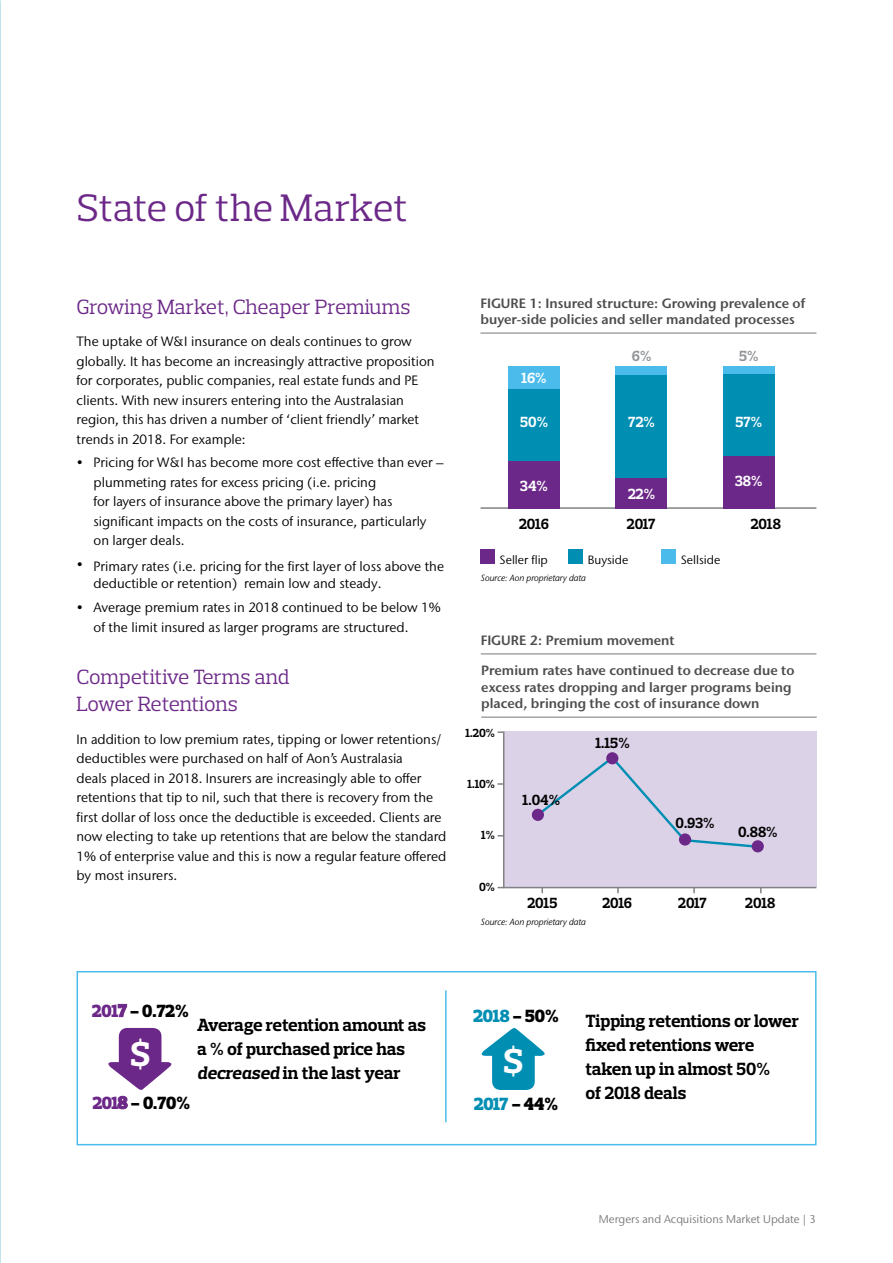
<style>
.page{position:relative;width:893px;height:1263px;background:#fff}
.page>*{position:absolute;margin:0;border:0;box-sizing:border-box;transform-origin:0 0}
.t1{font:39px "Prelo Slab";letter-spacing:-.015em;color:#6c2888}
.t2{font:700 35.1px "Prelo Slab";color:#fff}
.t3{font:21px/27px "Prelo Slab";color:#6c2888}
.t4{font:700 18px/24px "Prelo Slab";letter-spacing:-.01em;color:#000}
.t5{font:900 18px "Prelo Slab";letter-spacing:-.02em;color:#000}
.t6{font:900 18px "Prelo Slab";letter-spacing:-.01em;color:#008eb3}
.t7{font:700 15px "Prelo Slab";letter-spacing:-.01em;color:#000}
.t8{font:700 15px "Prelo Slab";color:#fff}
.t9{font:700 15px "Prelo Slab";color:#939598}
.t10{font:13.5px/19.5px "Stone Sans IIITC Pro";color:#000}
.t11{font:600 13.5px/16.5px "Stone Sans IIITC Pro";color:#4d4d4f}
.t12{font:12px "Stone Sans IIITC Pro";color:#000}
.t13{font:700 12px "Prelo Slab";color:#000}
.t14{font:11.25px "Stone Sans IIITC Pro";color:#77787b}
.t15{font:italic 9px "Stone Sans IIITC Pro";color:#000}
.s1{color:#6c2888}
.s2{font-style:italic}
.s3{color:#000}
</style>
<div class="page">
<div style="left:77px;top:971px;width:739px;height:174px;border:2px solid #4bbbeb"></div>
<hr style="left:0;top:0;width:1px;height:529px;background:#0058a9">
<hr style="left:480px;top:333px;width:336px;height:1px;background:#77787b">
<hr style="left:480px;top:507px;width:336px;height:2px;background:#808285">
<div style="left:509px;top:460px;width:51px;height:49px;background:#6c2888"></div>
<div style="left:509px;top:388px;width:51px;height:72px;background:#008eb3"></div>
<div style="left:509px;top:366px;width:51px;height:22px;background:#4bbbeb"></div>
<div style="left:616px;top:477px;width:51px;height:32px;background:#6c2888"></div>
<div style="left:616px;top:375px;width:51px;height:103px;background:#008eb3"></div>
<div style="left:616px;top:366px;width:51px;height:9px;background:#4bbbeb"></div>
<div style="left:723px;top:455px;width:51px;height:54px;background:#6c2888"></div>
<div style="left:723px;top:373px;width:51px;height:82px;background:#008eb3"></div>
<div style="left:723px;top:366px;width:51px;height:7px;background:#4bbbeb"></div>
<div style="left:480px;top:549px;width:15px;height:15px;background:#6c2888"></div>
<div style="left:569px;top:549px;width:14px;height:15px;background:#008eb3"></div>
<div style="left:662px;top:549px;width:14px;height:15px;background:#4bbbeb"></div>
<hr style="left:481px;top:653px;width:335px;height:1px;background:#77787b">
<hr style="left:481px;top:717px;width:336px;height:1px;background:#77787b">
<div style="left:502px;top:731px;width:315px;height:158px;background:#dcd2e7"></div>
<div style="left:534px;top:754px;width:226px;height:95px;background:#dcd2e7"></div>
<div style="left:532px;top:809px;width:12px;height:12px;background:#6c2888;border-radius:50%"></div>
<div style="left:606px;top:752px;width:12px;height:12px;background:#6c2888;border-radius:50%"></div>
<div style="left:679px;top:833px;width:12px;height:13px;background:#6c2888;border-radius:50%"></div>
<div style="left:752px;top:840px;width:12px;height:12px;background:#6c2888;border-radius:50%"></div>
<svg style="left:108px;top:1028px;width:64px;height:62px"></svg>
<svg style="left:481px;top:1028px;width:64px;height:62px"></svg>
<hr style="left:445px;top:990px;width:2px;height:132px;background:#4bbbeb">
<svg style="left:541px;top:887px;width:2px;height:6px"></svg>
<svg style="left:617px;top:887px;width:2px;height:6px"></svg>
<svg style="left:693px;top:887px;width:2px;height:6px"></svg>
<svg style="left:760px;top:887px;width:2px;height:6px"></svg>
<h1 class="t1" style="left:77px;top:184px;width:333px">State of the Market</h1>
<h3 class="t3" style="left:77px;top:293px;width:335px">Growing Market, Cheaper Premiums</h3>
<p class="t10" style="left:77px;top:331px;width:360px">The uptake of W&amp;I insurance on deals continues to grow globally. It has become an increasingly attractive proposition for corporates, public companies, real estate funds and PE clients. With new insurers entering into the Australasian region, this has driven a number of ‘client friendly’ market trends in 2018. For example:</p>
<p class="t10" style="left:94px;top:453px;width:352px;text-indent:-17px">• Pricing for W&amp;I has become more cost effective than ever – plummeting rates for excess pricing (i.e. pricing<br>for layers of insurance above the primary layer) has significant impacts on the costs of insurance, particularly on larger deals.</p>
<p class="t10" style="left:94px;top:557px;width:352px;line-height:17.7px;text-indent:-17px">• Primary rates (i.e. pricing for the first layer of loss above the deductible or retention) remain low and steady.</p>
<p class="t10" style="left:94px;top:598px;width:349px;text-indent:-17px">• Average premium rates in 2018 continued to be below 1% of the limit insured as larger programs are structured.</p>
<h3 class="t3" style="left:77px;top:664px;width:214px">Competitive Terms and<br>Lower Retentions</h3>
<p class="t10" style="left:77px;top:729px;width:371px">In addition to low premium rates, tipping or lower retentions/ deductibles were purchased on half of Aon’s Australasia<br>deals placed in 2018. Insurers are increasingly able to offer retentions that tip to nil, such that there is recovery from the first dollar of loss once the deductible is exceeded. Clients are now electing to take up retentions that are below the standard 1% of enterprise value and this is now a regular feature offered by most insurers.</p>
<p class="t11" style="left:480px;top:294px;width:326px">FIGURE 1: Insured structure: Growing prevalence of buyer-side policies and seller mandated processes</p>
<p class="t8" style="left:521px;top:368px;width:27px">16%</p>
<p class="t8" style="left:520px;top:412px;width:30px">50%</p>
<p class="t8" style="left:520px;top:476px;width:29px">34%</p>
<p class="t9" style="left:632px;top:347px;width:21px">6%</p>
<p class="t8" style="left:628px;top:412px;width:28px">72%</p>
<p class="t8" style="left:628px;top:484px;width:29px">22%</p>
<p class="t9" style="left:739px;top:347px;width:21px">5%</p>
<p class="t8" style="left:735px;top:412px;width:28px">57%</p>
<p class="t8" style="left:735px;top:471px;width:29px">38%</p>
<p class="t7" style="left:519px;top:515px;width:31px">2016</p>
<p class="t7" style="left:627px;top:515px;width:30px">2017</p>
<p class="t7" style="left:751px;top:515px;width:32px">2018</p>
<p class="t12" style="left:500px;top:552px;width:50px">Seller flip</p>
<p class="t12" style="left:588px;top:552px;width:42px">Buyside</p>
<p class="t12" style="left:681px;top:552px;width:41px">Sellside</p>
<p class="t15" style="left:481px;top:572px;width:106px">Source: Aon proprietary data</p>
<p class="t11" style="left:481px;top:632px;width:195px">FIGURE 2: Premium movement</p>
<p class="t11" style="left:481px;top:662px;width:315px">Premium rates have continued to decrease due to excess rates dropping and larger programs being placed, bringing the cost of insurance down</p>
<p class="t13" style="left:466px;top:725px;width:31px">1.20%</p>
<p class="t13" style="left:467px;top:776px;width:29px">1.10%</p>
<p class="t13" style="left:481px;top:827px;width:15px">1%</p>
<p class="t13" style="left:479px;top:880px;width:17px">0%</p>
<p class="t7" style="left:523px;top:790px;width:39px">1.04%</p>
<p class="t7" style="left:595px;top:733px;width:36px">1.15%</p>
<p class="t7" style="left:675px;top:814px;width:41px">0.93%</p>
<p class="t7" style="left:738px;top:823px;width:41px">0.88%</p>
<p class="t7" style="left:527px;top:893px;width:31px">2015</p>
<p class="t7" style="left:602px;top:893px;width:31px">2016</p>
<p class="t7" style="left:678px;top:893px;width:30px">2017</p>
<p class="t7" style="left:745px;top:893px;width:32px">2018</p>
<p class="t15" style="left:481px;top:916px;width:106px">Source: Aon proprietary data</p>
<h3 class="t5" style="left:92px;top:999px;width:98px"><span class="s1">2017</span> - 0.72%</h3>
<h2 class="t2" style="left:129px;top:1033px;width:23px">$</h2>
<h3 class="t4" style="left:197px;top:1013px;width:230px">Average retention amount as a % of purchased price has <span class="s2">decreased</span> in the last year</h3>
<h3 class="t5" style="left:93px;top:1091px;width:99px"><span class="s1">2018</span> - 0.70%</h3>
<h3 class="t6" style="left:473px;top:1004px;width:87px">2018 <span class="s3">- 50%</span></h3>
<h2 class="t2" style="left:503px;top:1040px;width:23px">$</h2>
<h3 class="t6" style="left:474px;top:1092px;width:86px">2017 <span class="s3">- 44%</span></h3>
<h3 class="t4" style="left:586px;top:1008px;width:215px">Tipping retentions or lower fixed retentions were taken up in almost 50%<br>of 2018 deals</h3>
<p class="t14" style="left:599px;top:1212px;width:218px">Mergers and Acquisitions Market Update | 3</p>
</div>
